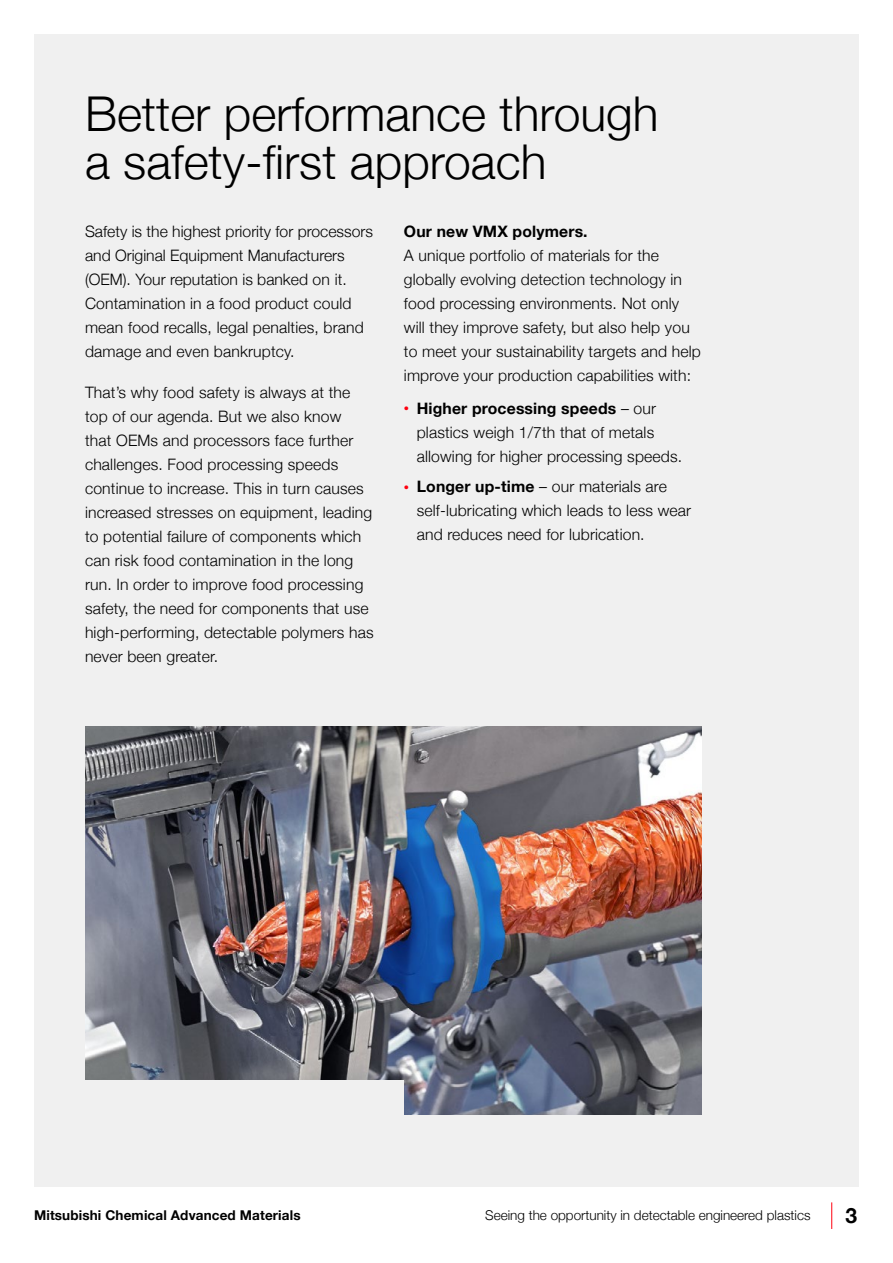
<style>
.page{position:relative;width:893px;height:1263px;background:#fff}
.page>*{position:absolute;margin:0;border:0;box-sizing:border-box;transform-origin:0 0}
.t1{font:300 48px/48px "Helvetica Neue";color:#000}
.t2{font:700 21px "Helvetica Neue";color:#000}
.t3{font:300 15.75px/24px "Helvetica Neue";letter-spacing:.01em;color:#000}
.t4{font:700 15.75px "Helvetica Neue";letter-spacing:.01em;color:#000}
.t5{font:300 13.5px "Helvetica Neue";color:#000}
.t6{font:700 13.5px "Helvetica Neue";letter-spacing:.01em;color:#000}
.s1{font-size:10.5px;color:#ff000f}
.s2{font-weight:700}
</style>
<div class="page">
<svg style="left:831px;top:1202px;width:1px;height:27px"></svg>
<div style="left:34px;top:34px;width:825px;height:1152px;background:#f0f0f0"></div>
<img style="left:85px;top:726px;width:617px;height:388px">
<div style="left:69px;top:1080px;width:335px;height:68px;background:#f0f0f0"></div>
<h1 class="t1" style="left:85px;top:87px;width:575px">Better performance through a safety-first approach</h1>
<p class="t3" style="left:85px;top:218px;width:289px">Safety is the highest priority for processors and Original Equipment Manufacturers (OEM). Your reputation is banked on it.<br>Contamination in a food product could mean food recalls, legal penalties, brand damage and even bankruptcy.</p>
<p class="t3" style="left:85px;top:379px;width:290px">That’s why food safety is always at the top of our agenda. But we also know<br>that OEMs and processors face further challenges. Food processing speeds continue to increase. This in turn causes increased stresses on equipment, leading to potential failure of components which can risk food contamination in the long run. In order to improve food processing safety, the need for components that use high-performing, detectable polymers has never been greater.</p>
<p class="t4" style="left:404px;top:219px;width:185px">Our new VMX polymers.</p>
<p class="t3" style="left:404px;top:243px;width:299px">A unique portfolio of materials for the globally evolving detection technology in food processing environments. Not only will they improve safety, but also help you to meet your sustainability targets and help improve your production capabilities with:</p>
<p class="t3" style="left:417px;top:395px;width:267px;text-indent:-13px"><span class="s1">•</span> <span class="s2">Higher processing speeds</span> – our plastics weigh 1/7th that of metals allowing for higher processing speeds.</p>
<p class="t3" style="left:417px;top:473px;width:276px;text-indent:-13px"><span class="s1">•</span> <span class="s2">Longer up-time</span> – our materials are self-lubricating which leads to less wear and reduces need for lubrication.</p>
<p class="t6" style="left:34px;top:1204px;width:268px">Mitsubishi Chemical Advanced Materials</p>
<p class="t5" style="left:485px;top:1204px;width:327px">Seeing the opportunity in detectable engineered plastics</p>
<h2 class="t2" style="left:846px;top:1199px;width:13px">3</h2>
</div>
